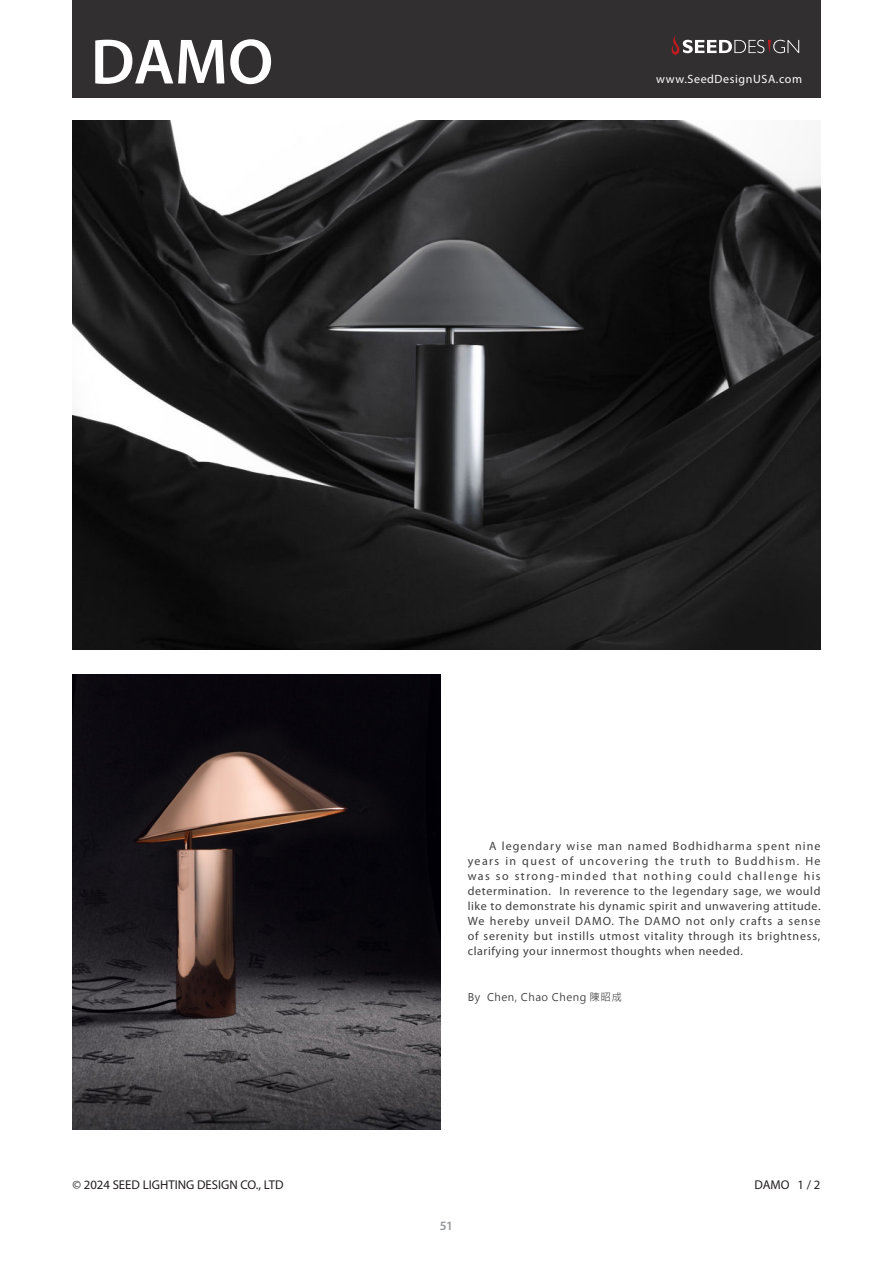
<style>
.page{position:relative;width:893px;height:1263px;background:#fff}
.page>*{position:absolute;margin:0;border:0;box-sizing:border-box;transform-origin:0 0}
.t1{font:600 64.5px "Myriad Pro";color:#fff}
.t2{font:12.75px "Myriad Pro";color:#231f20}
.t3{font:600 12.75px "Myriad Pro";color:#939598}
.t4{font:12px/15px "Myriad Pro";letter-spacing:.05em;color:#3e3e3f;text-align:justify}
.t5{font:12px "Myriad Pro";letter-spacing:.05em;color:#fff}
.t6{font:10.5px "Microsoft Jheng Hei";letter-spacing:.05em;color:#3e3e3f}
.s1{color:#fff}
</style>
<div class="page">
<div style="left:72px;top:0;width:749px;height:98px;background:#312f30"></div>
<svg style="left:671px;top:35px;width:128px;height:20px"></svg>
<img style="left:72px;top:120px;width:748px;height:529px">
<img style="left:72px;top:674px;width:369px;height:455px">
<h1 class="t1" style="left:91px;top:23px;width:184px">DAMO</h1>
<p class="t5" style="left:656px;top:75px;width:147px">www.SeedDesignUSA.com</p>
<p class="t2" style="left:72px;top:1180px;width:215px">© 2024 SEED LIGHTING DESIGN CO., LTD<span class="s1">.</span></p>
<p class="t4" style="left:468px;top:840px;width:354px;text-indent:21px">A legendary wise man named Bodhidharma spent nine years in quest of uncovering the truth to Buddhism. He was so strong-minded that nothing could challenge his determination. In reverence to the legendary sage, we would like to demonstrate his dynamic spirit and unwavering attitude.<br>We hereby unveil DAMO. The DAMO not only crafts a sense of serenity but instills utmost vitality through its brightness, clarifying your innermost thoughts when needed.</p>
<p class="t6" style="left:468px;top:990px;width:156px">By Chen, Chao Cheng 陳昭成</p>
<p class="t3" style="left:440px;top:1218px;width:15px">51</p>
<p class="t2" style="left:754px;top:1180px;width:68px">DAMO 1 / 2</p>
</div>
